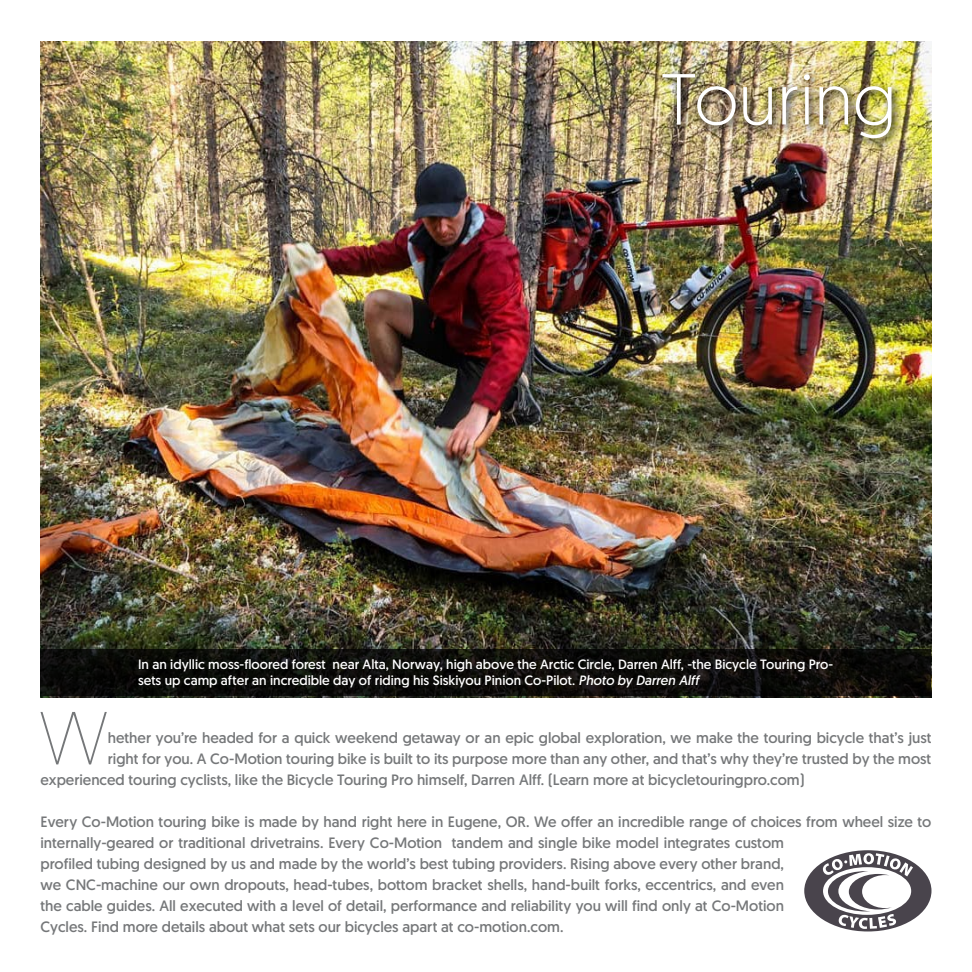
<style>
.page{position:relative;width:972px;height:972px;background:#fff}
.page>*{position:absolute;margin:0;border:0;box-sizing:border-box;transform-origin:0 0}
.t1{font:200 75px "Geomanist";color:#757779}
.t2{font:300 72px "Geomanist";color:#fff}
.t3{font:15px/21px "Geomanist";color:#757779}
.t4{font:13.5px/16.2px "Geomanist";color:#fff}
.s1{font-style:italic}
</style>
<div class="page">
<img style="left:41px;top:41px;width:890px;height:656px">
<img style="left:658px;top:69px;width:244px;height:80px">
<svg style="left:804px;top:850px;width:127px;height:81px"></svg>
<svg style="left:40px;top:649px;width:892px;height:47px;background:#0d0c0a"></svg>
<h2 class="t2" style="left:661px;top:53px;width:237px">Touring</h2>
<p class="t4" style="left:138px;top:656px;width:697px">In an idyllic moss-floored forest near Alta, Norway, high above the Arctic Circle, Darren Alff, -the Bicycle Touring Pro&shy;sets up camp after an incredible day of riding his Siskiyou Pinion Co-Pilot. <span class="s1">Photo by Darren Alff</span></p>
<h1 class="t1" style="left:39px;top:691px;width:70px">W</h1>
<p class="t3" style="left:108px;top:727px;width:825px">hether you’re headed for a quick weekend getaway or an epic global exploration, we make the touring bicycle that’s just</p>
<p class="t3" style="left:108px;top:748px;width:825px">right for you. A Co-Motion touring bike is built to its purpose more than any other, and that’s why they’re trusted by the most</p>
<p class="t3" style="left:40px;top:769px;width:766px">experienced touring cyclists, like the Bicycle Touring Pro himself, Darren Alff. (Learn more at bicycletouringpro.com)</p>
<p class="t3" style="left:40px;top:811px;width:892px">Every Co-Motion touring bike is made by hand right here in Eugene, OR. We offer an incredible range of choices from wheel size to internally-geared or traditional drivetrains. Every Co-Motion tandem and single bike model integrates custom<br>profiled tubing designed by us and made by the world’s best tubing providers. Rising above every other brand,<br>we CNC-machine our own dropouts, head-tubes, bottom bracket shells, hand-built forks, eccentrics, and even<br>the cable guides. All executed with a level of detail, performance and reliability you will find only at Co-Motion<br>Cycles. Find more details about what sets our bicycles apart at co-motion.com.</p>
</div>
